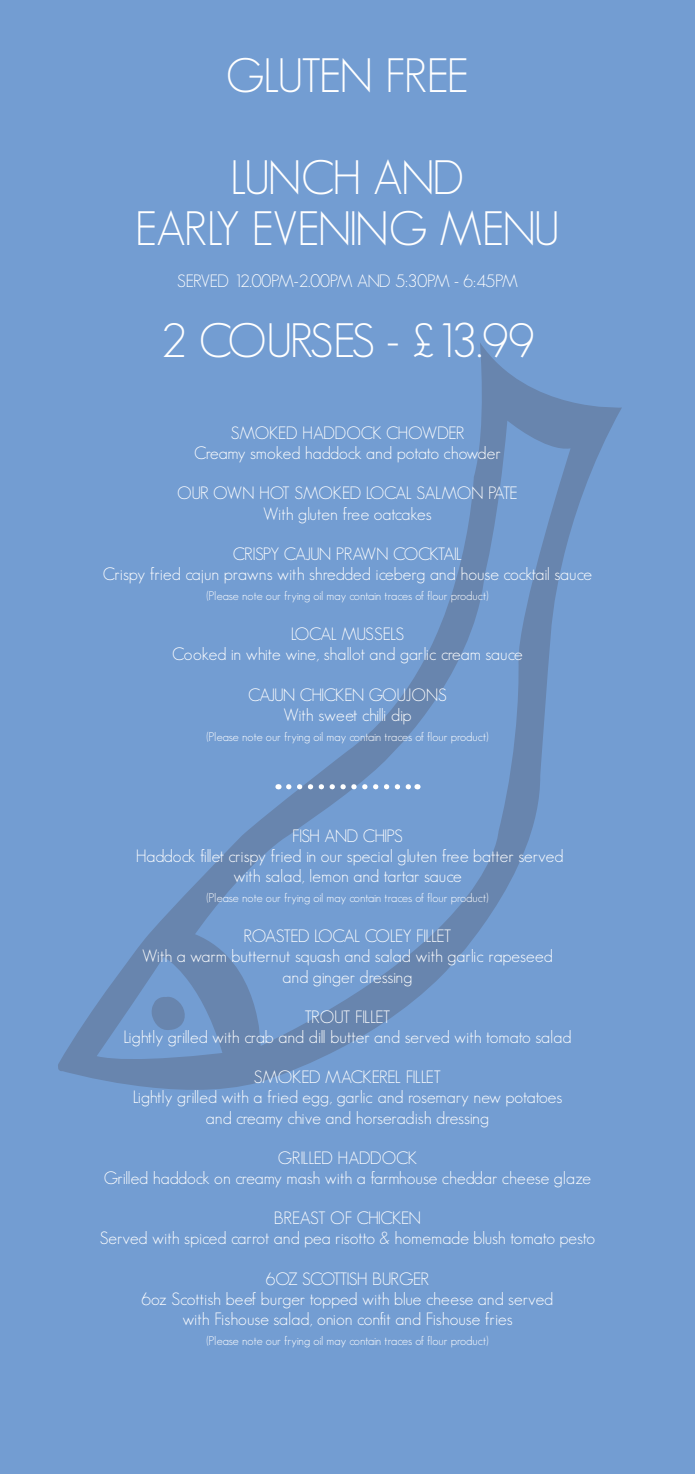
<style>
.page{position:relative;width:695px;height:1474px;background:#fff}
.page>*{position:absolute;margin:0;border:0;box-sizing:border-box;transform-origin:0 0}
.t1{font:300 47.25px/101.5px "Geosans";letter-spacing:-.05em;color:#fff}
.t2{font:300 17.5px/20.1px "Geosans";color:#fff;text-align:center}
.t3{font:300 17.5px/20.1px "Geosans";letter-spacing:-.045em;color:#fff;text-align:center}
.t4{font:300 17.5px "Geosans";letter-spacing:-.025em;color:#fff}
.t5{font:300 12.25px "Geosans";color:#fff}
</style>
<div class="page">
<div style="left:0;top:0;width:694px;height:1473px;background:#739dd2"></div>
<svg style="left:58px;top:343px;width:564px;height:747px"></svg>
<svg style="left:288px;top:784px;width:123px;height:5px"></svg>
<h1 class="t1" style="left:226px;top:25px;width:245px">GLUTEN FREE<br>LUNCH AND</h1>
<h1 class="t1" style="left:135px;top:177px;width:426px">EARLY EVENING MENU</h1>
<p class="t4" style="left:177px;top:271px;width:342px">SERVED 12.00PM-2.00PM AND 5:30PM - 6:45PM</p>
<h1 class="t1" style="left:161px;top:289px;width:374px">2 COURSES - £13.99</h1>
<p class="t2" style="left:194px;top:423px;width:308px">SMOKED HADDOCK CHOWDER<br>Creamy smoked haddock and potato chowder</p>
<p class="t2" style="left:177px;top:483px;width:342px">OUR OWN HOT SMOKED LOCAL SALMON PATE<br>With gluten free oatcakes</p>
<p class="t2" style="left:103px;top:543px;width:490px">CRISPY CAJUN PRAWN COCKTAIL<br>Crispy fried cajun prawns with shredded iceberg and house cocktail sauce</p>
<p class="t5" style="left:206px;top:589px;width:284px">(Please note our frying oil may contain traces of flour product)</p>
<p class="t2" style="left:172px;top:624px;width:352px">LOCAL MUSSELS<br>Cooked in white wine, shallot and garlic cream sauce</p>
<p class="t3" style="left:248px;top:684px;width:200px">CAJUN CHICKEN GOUJONS<br>With sweet chilli dip</p>
<p class="t5" style="left:206px;top:730px;width:284px">(Please note our frying oil may contain traces of flour product)</p>
<p class="t2" style="left:136px;top:825px;width:429px">FISH AND CHIPS<br>Haddock fillet crispy fried in our special gluten free batter served with salad, lemon and tartar sauce</p>
<p class="t5" style="left:206px;top:891px;width:284px">(Please note our frying oil may contain traces of flour product)</p>
<p class="t2" style="left:142px;top:926px;width:412px">ROASTED LOCAL COLEY FILLET<br>With a warm butternut squash and salad with garlic rapeseed and ginger dressing</p>
<p class="t2" style="left:123px;top:1006px;width:449px">TROUT FILLET<br>Lightly grilled with crab and dill butter and served with tomato salad</p>
<p class="t2" style="left:133px;top:1067px;width:431px">SMOKED MACKEREL FILLET<br>Lightly grilled with a fried egg, garlic and rosemary new potatoes and creamy chive and horseradish dressing</p>
<p class="t2" style="left:104px;top:1147px;width:489px">GRILLED HADDOCK<br>Grilled haddock on creamy mash with a farmhouse cheddar cheese glaze</p>
<p class="t2" style="left:100px;top:1208px;width:497px">BREAST OF CHICKEN<br>Served with spiced carrot and pea risotto &amp; homemade blush tomato pesto</p>
<p class="t2" style="left:141px;top:1268px;width:413px">6OZ SCOTTISH BURGER<br>6oz Scottish beef burger topped with blue cheese and served with Fishouse salad, onion confit and Fishouse fries</p>
<p class="t5" style="left:206px;top:1333px;width:284px">(Please note our frying oil may contain traces of flour product)</p>
</div>
